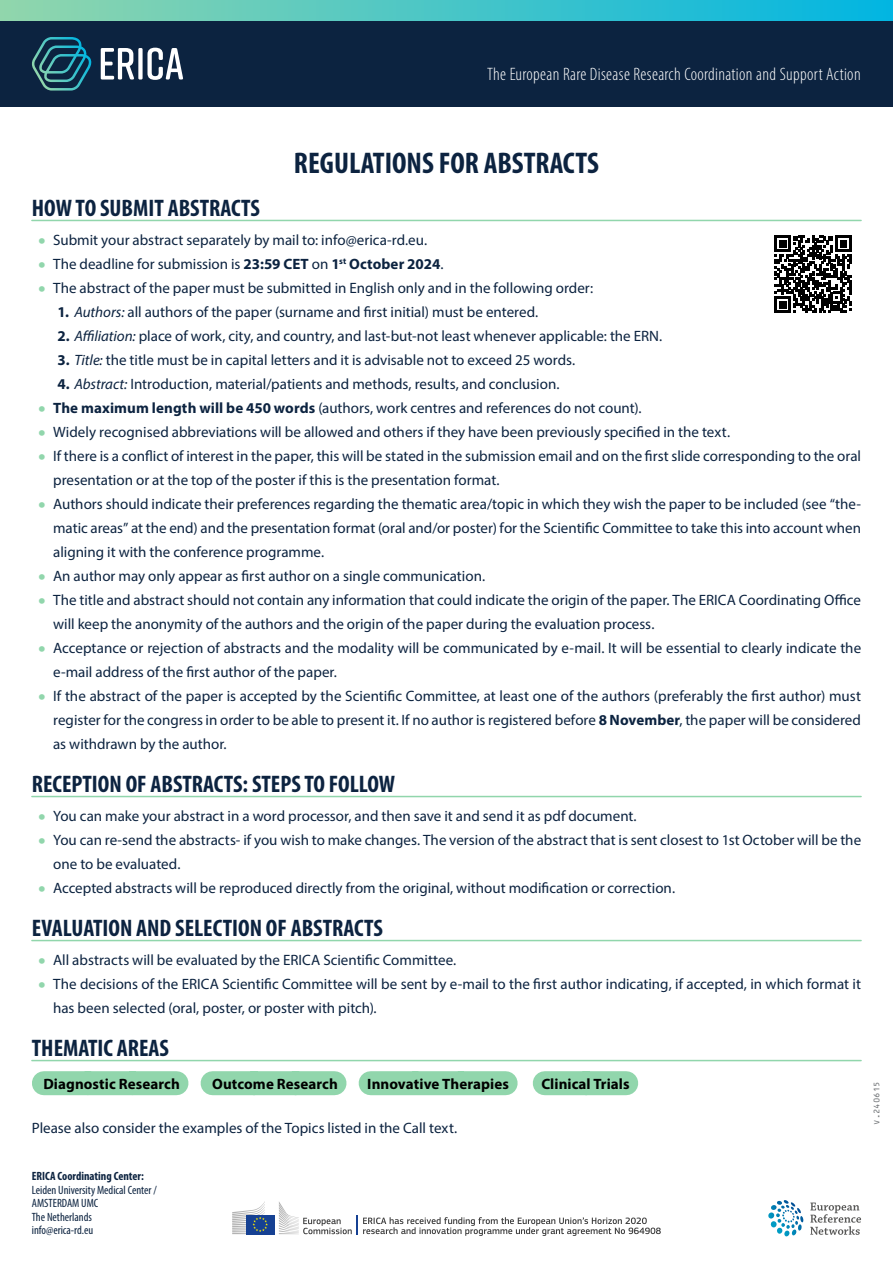
<style>
.page{position:relative;width:893px;height:1263px;background:#fff}
.page>*{position:absolute;margin:0;border:0;box-sizing:border-box;transform-origin:0 0}
.t1{font:700 condensed 30px "Myriad Pro";color:#0c2340}
.t2{font:700 condensed 24px "Myriad Pro";color:#0c2340}
.t3{font:300 condensed 18px "Myriad Pro";letter-spacing:.02em;color:#fff}
.t4{font:15px/24px "Myriad Pro";color:#0c2340}
.t5{font:700 15px "Myriad Pro";letter-spacing:.005em;color:#000}
.t6{font:condensed 12px/13.5px "Myriad Pro";color:#0c2340}
.t7{font:700 condensed 12px "Myriad Pro";color:#0c2340}
.t8{font:9px "OCRB10 Pitch TL";color:#75787b}
.s1{font-size:27px;color:#91d6ac}
.s2{font-weight:700}
.s3{font-style:italic}
</style>
<div class="page">
<svg style="left:810px;top:1202px;width:51px;height:33px"></svg>
<svg style="left:768px;top:1200px;width:36px;height:36px"></svg>
<div style="left:246px;top:1215px;width:28px;height:19px;background:#164193"></div>
<svg style="left:232px;top:1201px;width:36px;height:33px"></svg>
<svg style="left:279px;top:1202px;width:382px;height:34px"></svg>
<div style="left:0;top:0;width:893px;height:21px;background:linear-gradient(to right,#91d6ac,#01b5e2)"></div>
<div style="left:0;top:21px;width:893px;height:85px;background:#0c2340"></div>
<svg style="left:147px;top:48px;width:36px;height:32px"></svg>
<div style="left:138px;top:48px;width:5px;height:32px;background:#fff"></div>
<svg style="left:101px;top:48px;width:33px;height:32px"></svg>
<svg style="left:32px;top:37px;width:60px;height:54px"></svg>
<hr style="left:32px;top:220px;width:829px;height:1px;background:#91d6ac">
<hr style="left:32px;top:796px;width:829px;height:1px;background:#91d6ac">
<hr style="left:32px;top:940px;width:829px;height:1px;background:#91d6ac">
<hr style="left:32px;top:1060px;width:829px;height:1px;background:#91d6ac">
<div style="left:44px;top:1071px;width:132px;height:24px;background:#91d6ac"></div>
<div style="left:213px;top:1071px;width:122px;height:24px;background:#91d6ac"></div>
<div style="left:371px;top:1071px;width:135px;height:24px;background:#91d6ac"></div>
<div style="left:545px;top:1071px;width:81px;height:24px;background:#91d6ac"></div>
<svg style="left:775px;top:236px;width:77px;height:77px"></svg>
<p class="t3" style="left:487px;top:63px;width:375px">The European Rare Disease Research Coordination and Support Action</p>
<h1 class="t1" style="left:294px;top:144px;width:307px">REGULATIONS FOR ABSTRACTS</h1>
<h2 class="t2" style="left:32px;top:193px;width:229px">HOW TO SUBMIT ABSTRACTS</h2>
<p class="t4" style="left:38px;top:228px;width:390px"><span class="s1">•</span> Submit your abstract separately by mail to: info@erica-rd.eu.</p>
<p class="t4" style="left:38px;top:252px;width:407px"><span class="s1">•</span> The deadline for submission is <span class="s2">23:59 CET</span> on <span class="s2">1</span><sup>st</sup> <span class="s2">October 2024</span>.</p>
<p class="t4" style="left:38px;top:276px;width:556px"><span class="s1">•</span> The abstract of the paper must be submitted in English only and in the following order:</p>
<p class="t4" style="left:57px;top:300px;width:482px"><span class="s2">1.</span> <span class="s3">Authors:</span> all authors of the paper (surname and first initial) must be entered.</p>
<p class="t4" style="left:57px;top:324px;width:606px"><span class="s2">2.</span> <span class="s3">Affiliation:</span> place of work, city, and country, and last-but-not least whenever applicable: the ERN.</p>
<p class="t4" style="left:57px;top:348px;width:519px"><span class="s2">3.</span> <span class="s3">Title:</span> the title must be in capital letters and it is advisable not to exceed 25 words.</p>
<p class="t4" style="left:57px;top:372px;width:504px"><span class="s2">4.</span> <span class="s3">Abstract:</span> Introduction, material/patients and methods, results, and conclusion.</p>
<p class="t4" style="left:38px;top:396px;width:605px"><span class="s1">•</span> <span class="s2">The maximum length will be 450 words</span> (authors, work centres and references do not count).</p>
<p class="t4" style="left:38px;top:420px;width:693px"><span class="s1">•</span> Widely recognised abbreviations will be allowed and others if they have been previously specified in the text.</p>
<p class="t4" style="left:53px;top:444px;width:809px;text-indent:-15px"><span class="s1">•</span> If there is a conflict of interest in the paper, this will be stated in the submission email and on the first slide corresponding to the oral presentation or at the top of the poster if this is the presentation format.</p>
<p class="t4" style="left:53px;top:492px;width:809px;text-align:justify;text-indent:-15px"><span class="s1">•</span> Authors should indicate their preferences regarding the thematic area/topic in which they wish the paper to be included (see “the&shy;matic areas” at the end) and the presentation format (oral and/or poster) for the Scientific Committee to take this into account when aligning it with the conference programme.</p>
<p class="t4" style="left:38px;top:564px;width:448px"><span class="s1">•</span> An author may only appear as first author on a single communication.</p>
<p class="t4" style="left:53px;top:588px;width:809px;text-indent:-15px"><span class="s1">•</span> The title and abstract should not contain any information that could indicate the origin of the paper. The ERICA Coordinating Office will keep the anonymity of the authors and the origin of the paper during the evaluation process.</p>
<p class="t4" style="left:53px;top:636px;width:810px;text-indent:-15px"><span class="s1">•</span> Acceptance or rejection of abstracts and the modality will be communicated by e-mail. It will be essential to clearly indicate the e-mail address of the first author of the paper.</p>
<p class="t4" style="left:53px;top:684px;width:809px;text-align:justify;text-indent:-15px"><span class="s1">•</span> If the abstract of the paper is accepted by the Scientific Committee, at least one of the authors (preferably the first author) must register for the congress in order to be able to present it. If no author is registered before <span class="s2">8 November</span>, the paper will be considered as withdrawn by the author.</p>
<h2 class="t2" style="left:32px;top:769px;width:365px">RECEPTION OF ABSTRACTS: STEPS TO FOLLOW</h2>
<p class="t4" style="left:38px;top:804px;width:600px"><span class="s1">•</span> You can make your abstract in a word processor, and then save it and send it as pdf document.</p>
<p class="t4" style="left:53px;top:828px;width:809px;text-indent:-15px"><span class="s1">•</span> You can re-send the abstracts- if you wish to make changes. The version of the abstract that is sent closest to 1st October will be the one to be evaluated.</p>
<p class="t4" style="left:38px;top:876px;width:638px"><span class="s1">•</span> Accepted abstracts will be reproduced directly from the original, without modification or correction.</p>
<h2 class="t2" style="left:32px;top:913px;width:352px">EVALUATION AND SELECTION OF ABSTRACTS</h2>
<p class="t4" style="left:38px;top:948px;width:420px"><span class="s1">•</span> All abstracts will be evaluated by the ERICA Scientific Committee.</p>
<p class="t4" style="left:53px;top:972px;width:809px;text-indent:-15px"><span class="s1">•</span> The decisions of the ERICA Scientific Committee will be sent by e-mail to the first author indicating, if accepted, in which format it has been selected (oral, poster, or poster with pitch).</p>
<h2 class="t2" style="left:32px;top:1033px;width:139px">THEMATIC AREAS</h2>
<p class="t5" style="left:43px;top:1074px;width:138px">Diagnostic Research</p>
<p class="t5" style="left:212px;top:1074px;width:127px">Outcome Research</p>
<p class="t5" style="left:367px;top:1074px;width:143px">Innovative Therapies</p>
<p class="t5" style="left:541px;top:1074px;width:90px">Clinical Trials</p>
<p class="t4" style="left:32px;top:1116px;width:427px">Please also consider the examples of the Topics listed in the Call text.</p>
<p class="t8" style="left:872px;top:1125px;width:45px;rotate:-90deg">V.240615</p>
<p class="t7" style="left:32px;top:1169px;width:114px">ERICA Coordinating Center:</p>
<p class="t6" style="left:32px;top:1183px;width:126px">Leiden University Medical Center /<br>AMSTERDAM UMC<br>The Netherlands<br>info@erica-rd.eu</p>
</div>
